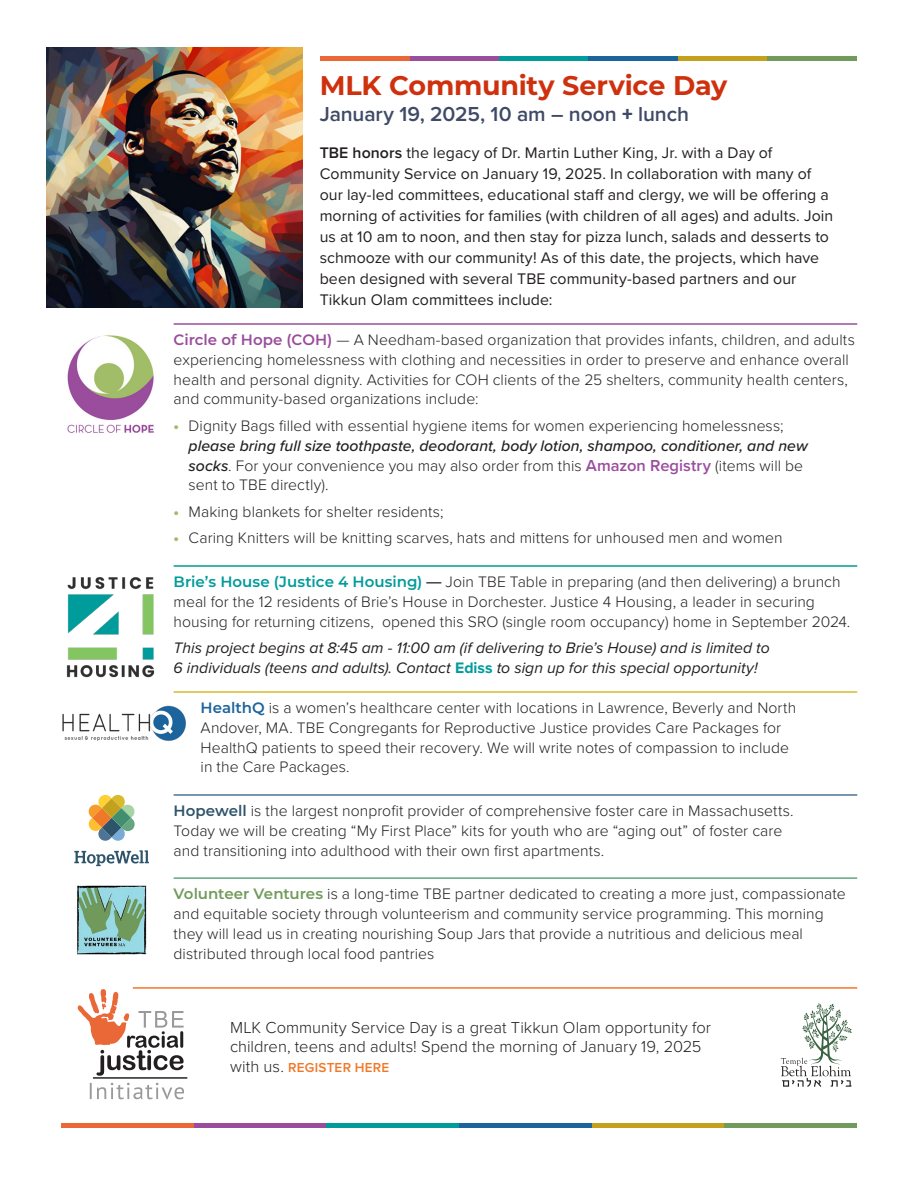
<style>
.page{position:relative;width:918px;height:1188px;background:#fff}
.page>*{position:absolute;margin:0;border:0;box-sizing:border-box;transform-origin:0 0}
.btxt{font:700 27px "Montserrat";letter-spacing:-.01em;color:#cf310e}
.btxt-2{font:600 21px "Proxima Nova";letter-spacing:-.005em;color:#3f4a66}
.btxt-3{font:300 16.5px/19.8px "Proxima Nova";color:#231f20}
.btxt-4{font:15.9px/21px "Proxima Nova";letter-spacing:.005em;color:#231f20}
.btxt-5{font:300 15.75px/19.8px "Proxima Nova";letter-spacing:.005em;color:#231f20}
.bullets{font:300 15.75px/19.8px "Proxima Nova";letter-spacing:.005em;color:#231f20}
.btxt-6{font:italic 15.75px/19.8px "Proxima Nova";color:#231f20}
.btxt-7{font:600 13.5px "Proxima Nova";letter-spacing:.015em;color:#f07829}
.s1{font-weight:900}
.s2{font-weight:600}
.s3{font-family:"Montserrat";font-weight:600;font-size:15px;color:#9a4d9d}
.s4{font-family:"Proxima Nova Extrabld";font-weight:400;color:#a1bd68}
.s5{font-weight:500;font-style:italic}
.s6{font-weight:600;font-size:16.5px;color:#9a4d9d}
.s7{font-family:"Montserrat";font-weight:600;font-size:15px;color:#009b9b}
.s8{font-family:"Montserrat";font-weight:600;font-size:15px}
.s9{font-weight:700;font-style:normal;color:#009b9b}
.s10{font-family:"Montserrat";font-weight:600;font-size:15px;color:#1c649c}
.s11{font-family:"Montserrat";font-weight:600;font-size:15px;color:#2e546b}
.s12{font-family:"Montserrat";font-weight:600;font-size:15px;color:#719b5c}
.s13{font-weight:300;font-size:16.5px;color:#231f20}
</style>
<div class="page">
<hr style="left:174px;top:323px;width:683px;height:2px;background:#9a4d9d">
<hr style="left:174px;top:565px;width:683px;height:2px;background:#009b9b">
<hr style="left:174px;top:691px;width:683px;height:2px;background:#d9ba2b">
<hr style="left:174px;top:794px;width:683px;height:2px;background:#4d7396">
<hr style="left:174px;top:877px;width:683px;height:2px;background:#63a680">
<svg style="left:88px;top:795px;width:47px;height:46px"></svg>
<svg style="left:74px;top:850px;width:75px;height:16px"></svg>
<img style="left:67px;top:335px;width:87px;height:98px">
<img style="left:66px;top:577px;width:89px;height:101px">
<img style="left:77px;top:885px;width:70px;height:70px">
<img style="left:62px;top:705px;width:124px;height:36px">
<svg style="left:781px;top:1003px;width:71px;height:84px"></svg>
<svg style="left:78px;top:989px;width:106px;height:87px"></svg>
<hr style="left:93px;top:1077px;width:94px;height:2px;background:#231f20">
<svg style="left:90px;top:1083px;width:94px;height:16px"></svg>
<img style="left:46px;top:48px;width:256px;height:260px">
<hr style="left:133px;top:987px;width:724px;height:2px;background:#f07829">
<hr style="left:193px;top:1123px;width:133px;height:4px;background:#9a4d9d">
<hr style="left:61px;top:1123px;width:133px;height:4px;background:#ea6838">
<hr style="left:326px;top:1123px;width:133px;height:4px;background:#009b9b">
<hr style="left:459px;top:1123px;width:133px;height:4px;background:#1c649c">
<hr style="left:592px;top:1123px;width:133px;height:4px;background:#c4a11c">
<hr style="left:724px;top:1123px;width:133px;height:4px;background:#719b5c">
<hr style="left:409px;top:57px;width:90px;height:4px;background:#9a4d9d">
<hr style="left:320px;top:57px;width:89px;height:4px;background:#ea6838">
<hr style="left:499px;top:57px;width:90px;height:4px;background:#009b9b">
<hr style="left:588px;top:57px;width:90px;height:4px;background:#1c649c">
<hr style="left:678px;top:57px;width:90px;height:4px;background:#c4a11c">
<hr style="left:768px;top:57px;width:89px;height:4px;background:#719b5c">
<p class="btxt" style="left:320px;top:66px;width:409px">MLK Community Service Day</p>
<p class="btxt-2" style="left:320px;top:98px;width:371px">January 19, 2025, 10 am – noon <span class="s1">+</span> lunch</p>
<p class="btxt-4" style="left:320px;top:142px;width:515px"><span class="s2">TBE honors</span> the legacy of Dr. Martin Luther King, Jr. with a Day of Community Service on January 19, 2025. In collaboration with many of our lay-led committees, educational staff and clergy, we will be offering a morning of activities for families (with children of all ages) and adults. Join us at 10 am to noon, and then stay for pizza lunch, salads and desserts to schmooze with our community! As of this date, the projects, which have been designed with several TBE community-based partners and our Tikkun Olam committees include:</p>
<p class="btxt-5" style="left:174px;top:329px;width:683px"><span class="s3">Circle of Hope (COH)</span> — A Needham-based organization that provides infants, children, and adults experiencing homelessness with clothing and necessities in order to preserve and enhance overall health and personal dignity. Activities for COH clients of the 25 shelters, community health centers, and community-based organizations include:</p>
<p class="bullets" style="left:189px;top:415px;width:621px;text-indent:-15px"><span class="s4">•</span> Dignity Bags filled with essential hygiene items for women experiencing homelessness; <span class="s5">please bring full size toothpaste, deodorant, body lotion, shampoo, conditioner, and new socks</span>. For your convenience you may also order from this <span class="s6">Amazon Registry</span> (items will be sent to TBE directly).</p>
<p class="bullets" style="left:174px;top:501px;width:271px"><span class="s4">•</span> Making blankets for shelter residents;</p>
<p class="bullets" style="left:174px;top:527px;width:611px"><span class="s4">•</span> Caring Knitters will be knitting scarves, hats and mittens for unhoused men and women</p>
<p class="btxt-5" style="left:174px;top:571px;width:678px"><span class="s7">Brie’s House (Justice 4 Housing)</span> <span class="s8">—</span> Join TBE Table in preparing (and then delivering) a brunch meal for the 12 residents of Brie’s House in Dorchester. Justice 4 Housing, a leader in securing housing for returning citizens, opened this SRO (single room occupancy) home in September 2024.</p>
<p class="btxt-6" style="left:174px;top:637px;width:598px">This project begins at 8:45 am - 11:00 am (if delivering to Brie’s House) and is limited to<br>6 individuals (teens and adults). Contact <span class="s9">Ediss</span> to sign up for this special opportunity!</p>
<p class="btxt-5" style="left:201px;top:697px;width:597px"><span class="s10">HealthQ</span> is a women’s healthcare center with locations in Lawrence, Beverly and North Andover, MA. TBE Congregants for Reproductive Justice provides Care Packages for HealthQ patients to speed their recovery. We will write notes of compassion to include in the Care Packages.</p>
<p class="btxt-5" style="left:174px;top:800px;width:622px"><span class="s11">Hopewell</span> is the largest nonprofit provider of comprehensive foster care in Massachusetts.<br>Today we will be creating “My First Place” kits for youth who are “aging out” of foster care and transitioning into adulthood with their own first apartments.</p>
<p class="btxt-5" style="left:174px;top:883px;width:674px"><span class="s12">Volunteer Ventures</span> is a long-time TBE partner dedicated to creating a more just, compassionate and equitable society through volunteerism and community service programming. This morning they will lead us in creating nourishing Soup Jars that provide a nutritious and delicious meal distributed through local food pantries</p>
<p class="btxt-3" style="left:230px;top:1016px;width:483px">MLK Community Service Day is a great Tikkun Olam opportunity for children, teens and adults! Spend the morning of January 19, 2025</p>
<p class="btxt-7" style="left:230px;top:1058px;width:161px"><span class="s13">with us.</span> REGISTER HERE</p>
</div>
